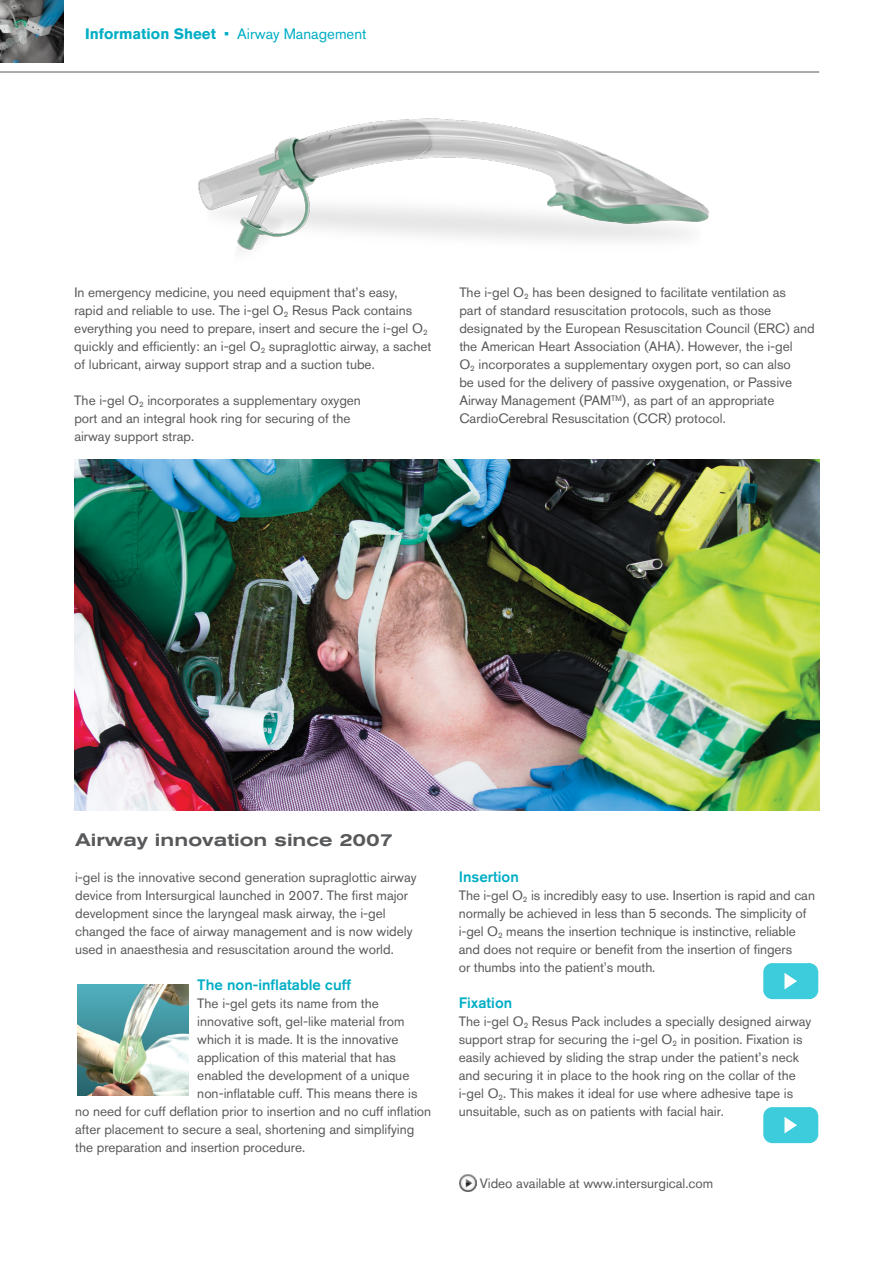
<style>
.page{position:relative;width:893px;height:1263px;background:#fff}
.page>*{position:absolute;margin:0;border:0;box-sizing:border-box;transform-origin:0 0}
.t1{font:500 expanded 18px "Akzidenz Grotesk BQ";color:#58595b}
.t2{font:500 15px "Akzidenz Grotesk BQ";color:#00aec5}
.t3{font:15px "Akzidenz Grotesk BQ";color:#00aec5}
.t4{font:13.5px/18px "Akzidenz Grotesk BQ";color:#58595b}
.s1{font-weight:700}
</style>
<div class="page">
<hr style="left:0;top:72px;width:819px;height:1px;background:#58595b">
<img style="left:0;top:0;width:63px;height:62px">
<img style="left:77px;top:984px;width:112px;height:112px">
<img style="left:198px;top:118px;width:511px;height:133px">
<img style="left:74px;top:459px;width:746px;height:351px">
<img style="left:459px;top:1175px;width:17px;height:17px">
<div style="left:763px;top:963px;width:55px;height:36px;background:#3dccdb;border-radius:9px"></div>
<svg style="left:784px;top:973px;width:13px;height:16px"></svg>
<div style="left:763px;top:1107px;width:55px;height:36px;background:#3dccdb;border-radius:9px"></div>
<svg style="left:784px;top:1117px;width:13px;height:16px"></svg>
<p class="t3" style="left:85px;top:25px;width:283px"><span class="s1">Information Sheet</span> • Airway Management</p>
<p class="t4" style="left:74px;top:283px;width:358px">In emergency medicine, you need equipment that’s easy,<br>rapid and reliable to use. The i-gel O<sub>2</sub> Resus Pack contains everything you need to prepare, insert and secure the i-gel O<sub>2 </sub>quickly and efficiently: an i-gel O<sub>2</sub> supraglottic airway, a sachet of lubricant, airway support strap and a suction tube.</p>
<p class="t4" style="left:74px;top:391px;width:288px">The i-gel O<sub>2</sub> incorporates a supplementary oxygen port and an integral hook ring for securing of the airway support strap.</p>
<p class="t4" style="left:459px;top:283px;width:357px">The i-gel O<sub>2</sub> has been designed to facilitate ventilation as<br>part of standard resuscitation protocols, such as those designated by the European Resuscitation Council (ERC) and the American Heart Association (AHA). However, the i-gel<br>O<sub>2</sub> incorporates a supplementary oxygen port, so can also<br>be used for the delivery of passive oxygenation, or Passive Airway Management (PAM<sup>TM</sup>), as part of an appropriate CardioCerebral Resuscitation (CCR) protocol.</p>
<h1 class="t1" style="left:75px;top:829px;width:320px">Airway innovation since 2007</h1>
<p class="t4" style="left:75px;top:868px;width:343px">i-gel is the innovative second generation supraglottic airway device from Intersurgical launched in 2007. The first major development since the laryngeal mask airway, the i-gel changed the face of airway management and is now widely used in anaesthesia and resuscitation around the world.</p>
<p class="t2" style="left:197px;top:976px;width:155px">The non-inflatable cuff</p>
<p class="t4" style="left:197px;top:994px;width:183px">The i-gel gets its name from the</p>
<p class="t4" style="left:197px;top:1012px;width:209px">innovative soft, gel-like material from</p>
<p class="t4" style="left:197px;top:1030px;width:203px">which it is made. It is the innovative</p>
<p class="t4" style="left:197px;top:1048px;width:200px">application of this material that has</p>
<p class="t4" style="left:197px;top:1066px;width:214px">enabled the development of a unique</p>
<p class="t4" style="left:197px;top:1084px;width:222px">non-inflatable cuff. This means there is</p>
<p class="t4" style="left:75px;top:1102px;width:358px">no need for cuff deflation prior to insertion and no cuff inflation</p>
<p class="t4" style="left:75px;top:1120px;width:341px">after placement to secure a seal, shortening and simplifying</p>
<p class="t4" style="left:75px;top:1138px;width:232px">the preparation and insertion procedure.</p>
<p class="t2" style="left:459px;top:868px;width:61px">Insertion</p>
<p class="t4" style="left:459px;top:886px;width:358px">The i-gel O<sub>2</sub> is incredibly easy to use. Insertion is rapid and can normally be achieved in less than 5 seconds. The simplicity of i-gel O<sub>2</sub> means the insertion technique is instinctive, reliable and does not require or benefit from the insertion of fingers<br>or thumbs into the patient’s mouth.</p>
<p class="t2" style="left:459px;top:994px;width:55px">Fixation</p>
<p class="t4" style="left:459px;top:1012px;width:354px">The i-gel O<sub>2</sub> Resus Pack includes a specially designed airway support strap for securing the i-gel O<sub>2</sub> in position. Fixation is easily achieved by sliding the strap under the patient’s neck and securing it in place to the hook ring on the collar of the i-gel O<sub>2</sub>. This makes it ideal for use where adhesive tape is unsuitable, such as on patients with facial hair.</p>
<p class="t4" style="left:480px;top:1174px;width:235px">Video available at www.intersurgical.com</p>
</div>
